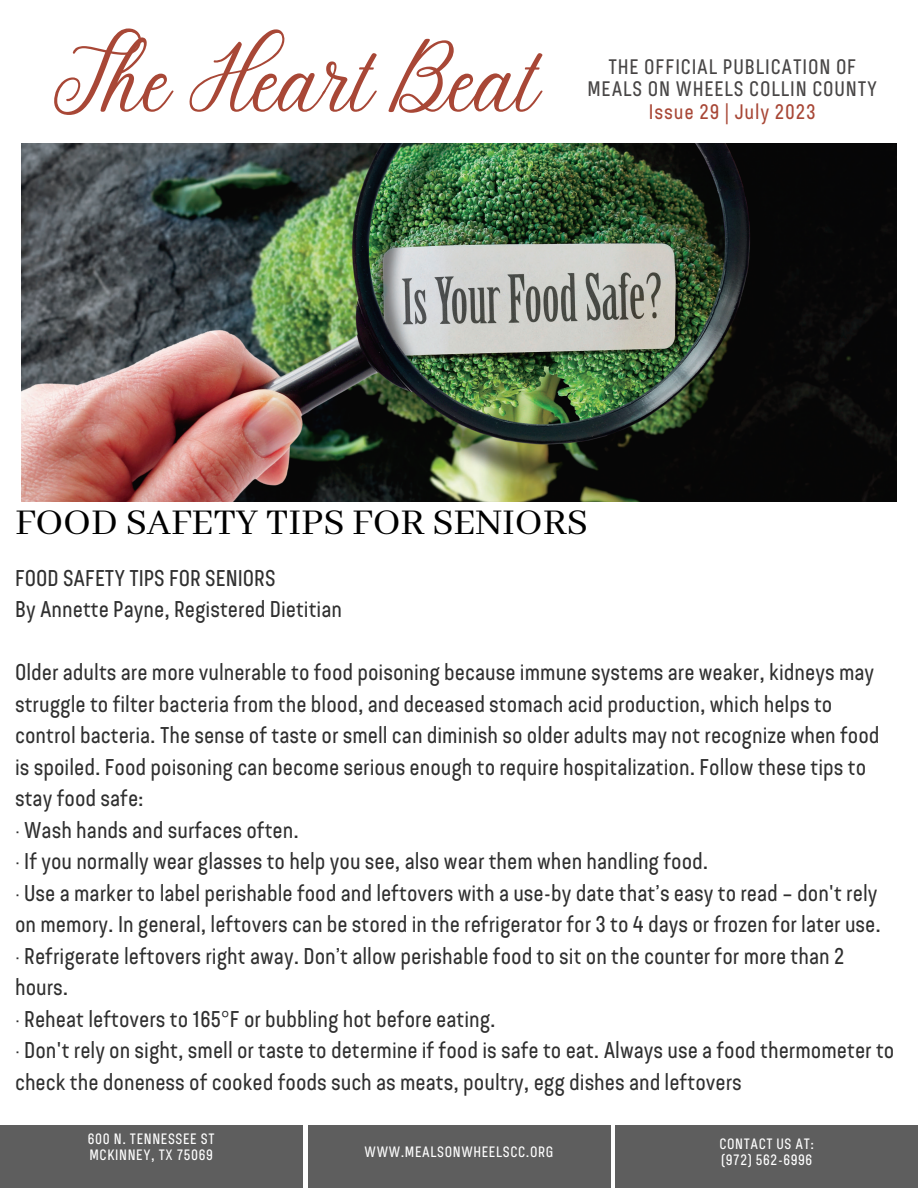
<style>
.page{position:relative;width:918px;height:1188px;background:#fff}
.page>*{position:absolute;margin:0;border:0;box-sizing:border-box;transform-origin:0 0}
.t1{font:103.05px "Stoic";color:#a84736}
.t2{font:40.5px "Abhaya Libre";color:#000}
.t3{font:22.8px/31.5px "Bond 4 F";color:#2f2f2f}
.t4{font:21px "Bond 4 F";letter-spacing:.04em;color:#474545}
.t5{font:21px "Bond 4 F";letter-spacing:.04em;color:#a84736}
.t6{font:15px "Bond 4 F";letter-spacing:.04em;color:#fff}
</style>
<div class="page">
<div style="left:0;top:1125px;width:302px;height:63px;background:#5e5e5e"></div>
<div style="left:308px;top:1125px;width:302px;height:63px;background:#5e5e5e"></div>
<div style="left:616px;top:1125px;width:302px;height:63px;background:#5e5e5e"></div>
<img style="left:22px;top:144px;width:874px;height:358px">
<p class="t1" style="left:53px;top:29px;width:485px">The Heart Beat</p>
<p class="t4" style="left:608px;top:58px;width:249px">THE OFFICIAL PUBLICATION OF</p>
<p class="t4" style="left:587px;top:81px;width:291px">MEALS ON WHEELS COLLIN COUNTY</p>
<p class="t5" style="left:649px;top:103px;width:169px">Issue 29 | July 2023</p>
<p class="t2" style="left:15px;top:500px;width:574px">FOOD SAFETY TIPS FOR SENIORS</p>
<p class="t3" style="left:15px;top:564px;width:262px">FOOD SAFETY TIPS FOR SENIORS</p>
<p class="t3" style="left:15px;top:596px;width:329px">By Annette Payne, Registered Dietitian</p>
<p class="t3" style="left:15px;top:659px;width:866px">Older adults are more vulnerable to food poisoning because immune systems are weaker, kidneys may struggle to filter bacteria from the blood, and deceased stomach acid production, which helps to control bacteria. The sense of taste or smell can diminish so older adults may not recognize when food is spoiled. Food poisoning can become serious enough to require hospitalization. Follow these tips to stay food safe:</p>
<p class="t3" style="left:15px;top:816px;width:285px">· Wash hands and surfaces often.</p>
<p class="t3" style="left:15px;top:848px;width:695px">· If you normally wear glasses to help you see, also wear them when handling food.</p>
<p class="t3" style="left:15px;top:879px;width:867px">· Use a marker to label perishable food and leftovers with a use-by date that’s easy to read – don't rely on memory. In general, leftovers can be stored in the refrigerator for 3 to 4 days or frozen for later use.</p>
<p class="t3" style="left:15px;top:942px;width:831px">· Refrigerate leftovers right away. Don’t allow perishable food to sit on the counter for more than 2 hours.</p>
<p class="t3" style="left:15px;top:1005px;width:482px">· Reheat leftovers to 165°F or bubbling hot before eating.</p>
<p class="t3" style="left:15px;top:1037px;width:881px">· Don't rely on sight, smell or taste to determine if food is safe to eat. Always use a food thermometer to check the doneness of cooked foods such as meats, poultry, egg dishes and leftovers</p>
<p class="t6" style="left:88px;top:1133px;width:128px">600 N. TENNESSEE ST</p>
<p class="t6" style="left:90px;top:1149px;width:125px">MCKINNEY, TX 75069</p>
<p class="t6" style="left:365px;top:1145px;width:190px">WWW.MEALSONWHEELSCC.ORG</p>
<p class="t6" style="left:719px;top:1138px;width:96px">CONTACT US AT:</p>
<p class="t6" style="left:721px;top:1153px;width:93px">(972) 562-6996</p>
</div>
